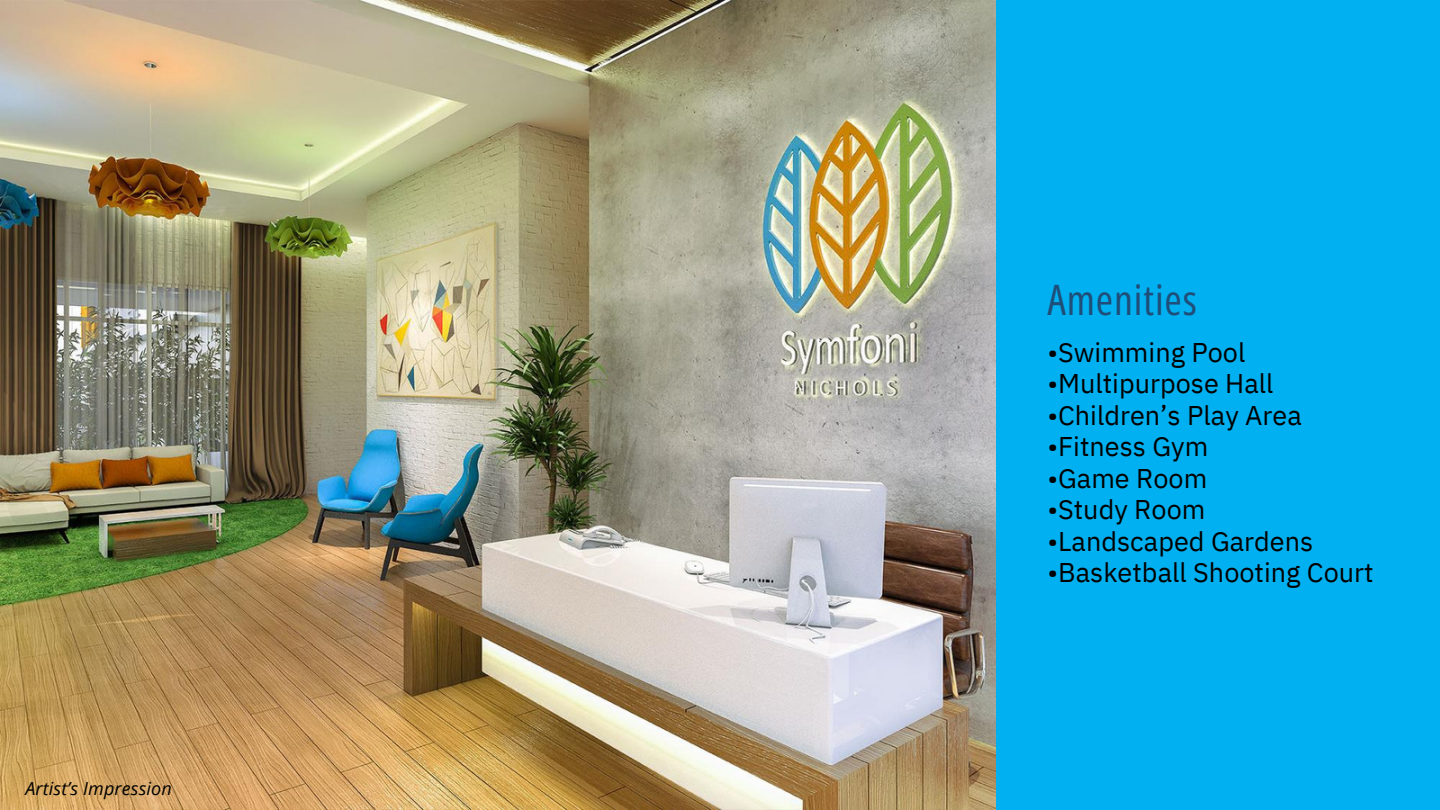
<style>
.page{position:relative;width:1440px;height:810px;background:#fff}
.page>*{position:absolute;margin:0;border:0;box-sizing:border-box;transform-origin:0 0}
.t1{font:42px "Open Sans Condensed";letter-spacing:.02em;color:#1f4e79}
.t2{font:27px "IBM Plex Sans";color:#000}
.t3{font:italic 18px "Open Sans";letter-spacing:.01em;color:#000}
</style>
<div class="page">
<img style="left:0;top:0;width:996px;height:810px">
<div style="left:996px;top:0;width:444px;height:810px;background:#00b0f0"></div>
<p class="t3" style="left:25px;top:776px;width:148px">Artist’s Impression</p>
<p class="t1" style="left:1047px;top:270px;width:151px">Amenities</p>
<p class="t2" style="left:1047px;top:334px;width:200px">•Swimming Pool</p>
<p class="t2" style="left:1047px;top:366px;width:228px">•Multipurpose Hall</p>
<p class="t2" style="left:1047px;top:397px;width:256px">•Children’s Play Area</p>
<p class="t2" style="left:1047px;top:429px;width:162px">•Fitness Gym</p>
<p class="t2" style="left:1047px;top:460px;width:161px">•Game Room</p>
<p class="t2" style="left:1047px;top:492px;width:160px">•Study Room</p>
<p class="t2" style="left:1047px;top:523px;width:267px">•Landscaped Gardens</p>
<p class="t2" style="left:1047px;top:555px;width:328px">•Basketball Shooting Court</p>
</div>
